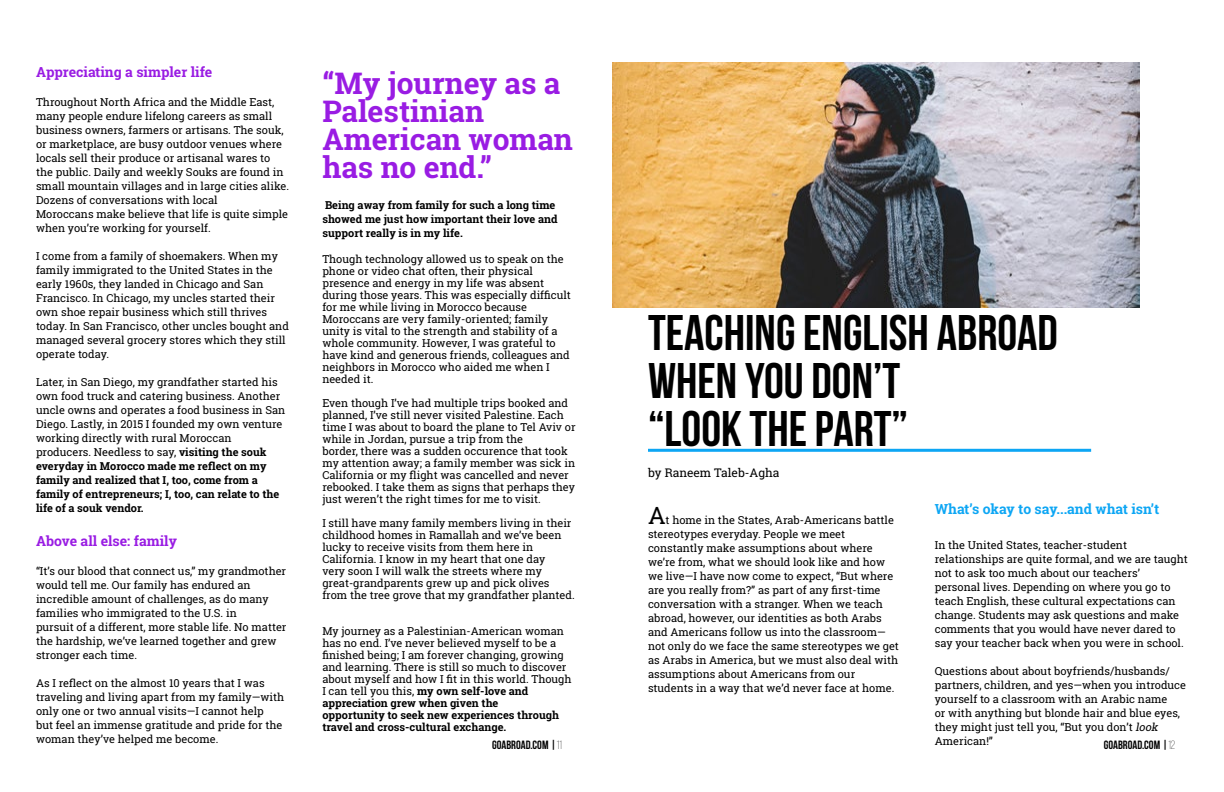
<style>
.page{position:relative;width:1224px;height:792px;background:#fff}
.page>*{position:absolute;margin:0;border:0;box-sizing:border-box;transform-origin:0 0}
.t1{font:700 50px/48px "Bebas Neue";color:#000}
.t2{font:700 30px/28px "Roboto Slab";color:#991ce3}
.t3{font:700 14px "Roboto Slab";color:#991ce3}
.t4{font:700 14px "Roboto Slab";color:#0da6f4}
.t5{font:700 12px "Bebas Neue";color:#000}
.t6{font:12px "Roboto Slab";color:#000}
.t7{font:11px/14px "Roboto Slab";color:#000}
.t8{font:700 11px/14px "Roboto Slab";color:#000}
.s1{font-weight:700}
.s2{font-size:24px}
.s3{font-style:italic}
.s4{font-weight:300}
</style>
<div class="page">
<img style="left:612px;top:62px;width:528px;height:245px">
<hr style="left:648px;top:449px;width:443px;height:3px;background:#0da6f4">
<p class="t3" style="left:36px;top:62px;width:178px">Appreciating a simpler life</p>
<p class="t7" style="left:36px;top:95px;width:255px">Throughout North Africa and the Middle East, many people endure lifelong careers as small business owners, farmers or artisans. The souk, or marketplace, are busy outdoor venues where locals sell their produce or artisanal wares to the public. Daily and weekly Souks are found in small mountain villages and in large cities alike.<br>Dozens of conversations with local<br>Moroccans make believe that life is quite simple when you’re working for yourself.</p>
<p class="t7" style="left:36px;top:249px;width:254px">I come from a family of shoemakers. When my family immigrated to the United States in the early 1960s, they landed in Chicago and San Francisco. In Chicago, my uncles started their own shoe repair business which still thrives today. In San Francisco, other uncles bought and managed several grocery stores which they still operate today.</p>
<p class="t7" style="left:36px;top:375px;width:251px">Later, in San Diego, my grandfather started his own food truck and catering business. Another uncle owns and operates a food business in San Diego. Lastly, in 2015 I founded my own venture working directly with rural Moroccan producers. Needless to say, <span class="s1">visiting the souk everyday in Morocco made me reflect on my family and realized that I, too, come from a family of entrepreneurs; I, too, can relate to the life of a souk vendor.</span></p>
<p class="t3" style="left:36px;top:531px;width:143px">Above all else: family</p>
<p class="t7" style="left:36px;top:564px;width:252px">“It’s our blood that connect us,” my grandmother would tell me. Our family has endured an incredible amount of challenges, as do many families who immigrated to the U.S. in<br>pursuit of a different, more stable life. No matter the hardship, we’ve learned together and grew stronger each time.</p>
<p class="t7" style="left:36px;top:676px;width:250px">As I reflect on the almost 10 years that I was traveling and living apart from my family—with only one or two annual visits—I cannot help<br>but feel an immense gratitude and pride for the woman they’ve helped me become.</p>
<h2 class="t2" style="left:322px;top:69px;width:252px">“My journey as a<br>Palestinian<br>American woman has no end.”</h2>
<p class="t8" style="left:322px;top:198px;width:237px">Being away from family for such a long time showed me just how important their love and support really is in my life.</p>
<p class="t7" style="left:322px;top:253px;width:250px;line-height:12px">Though technology allowed us to speak on the phone or video chat often, their physical presence and energy in my life was absent during those years. This was especially difficult for me while living in Morocco because Moroccans are very family-oriented; family unity is vital to the strength and stability of a whole community. However, I was grateful to have kind and generous friends, colleagues and neighbors in Morocco who aided me when I needed it.</p>
<p class="t7" style="left:322px;top:397px;width:255px;line-height:12px">Even though I’ve had multiple trips booked and planned, I’ve still never visited Palestine. Each time I was about to board the plane to Tel Aviv or while in Jordan, pursue a trip from the<br>border, there was a sudden occurence that took my attention away; a family member was sick in California or my flight was cancelled and never rebooked. I take them as signs that perhaps they just weren’t the right times for me to visit.</p>
<p class="t7" style="left:322px;top:517px;width:254px;line-height:12px">I still have many family members living in their childhood homes in Ramallah and we’ve been lucky to receive visits from them here in California. I know in my heart that one day<br>very soon I will walk the streets where my great-grandparents grew up and pick olives from the tree grove that my grandfather planted.</p>
<p class="t7" style="left:322px;top:625px;width:251px;line-height:12px">My journey as a Palestinian-American woman has no end. I’ve never believed myself to be a finished being; I am forever changing, growing and learning. There is still so much to discover about myself and how I fit in this world. Though I can tell you this, <span class="s1">my own self-love and appreciation grew when given the<br>opportunity to seek new experiences through travel and cross-cultural exchange.</span></p>
<h1 class="t1" style="left:648px;top:308px;width:411px">TEACHING ENGLISH ABROAD<br>WHEN YOU DON’T<br>“LOOK THE PART”</h1>
<p class="t6" style="left:648px;top:465px;width:133px">by Raneem Taleb-Agha</p>
<p class="t7" style="left:648px;top:513px;width:253px"><span class="s2">A</span>t home in the States, Arab-Americans battle stereotypes everyday. People we meet constantly make assumptions about where we’re from, what we should look like and how we live—I have now come to expect, “But where are you really from?” as part of any first-time conversation with a stranger. When we teach abroad, however, our identities as both Arabs and Americans follow us into the classroom— not only do we face the same stereotypes we get as Arabs in America, but we must also deal with assumptions about Americans from our students in a way that we’d never face at home.</p>
<p class="t4" style="left:935px;top:499px;width:226px">What’s okay to say...and what isn’t</p>
<p class="t7" style="left:935px;top:538px;width:255px">In the United States, teacher-student relationships are quite formal, and we are taught not to ask too much about our teachers’ personal lives. Depending on where you go to teach English, these cultural expectations can change. Students may ask questions and make comments that you would have never dared to say your teacher back when you were in school.</p>
<p class="t7" style="left:935px;top:664px;width:253px">Questions about about boyfriends/husbands/ partners, children, and yes—when you introduce yourself to a classroom with an Arabic name<br>or with anything but blonde hair and blue eyes, they might just tell you, “But you don’t <span class="s3">look </span>American!”</p>
<p class="t5" style="left:492px;top:738px;width:71px">GOABROAD.COM |<span class="s4">11</span></p>
<p class="t5" style="left:1104px;top:738px;width:73px">GOABROAD.COM |<span class="s4">12</span></p>
</div>
